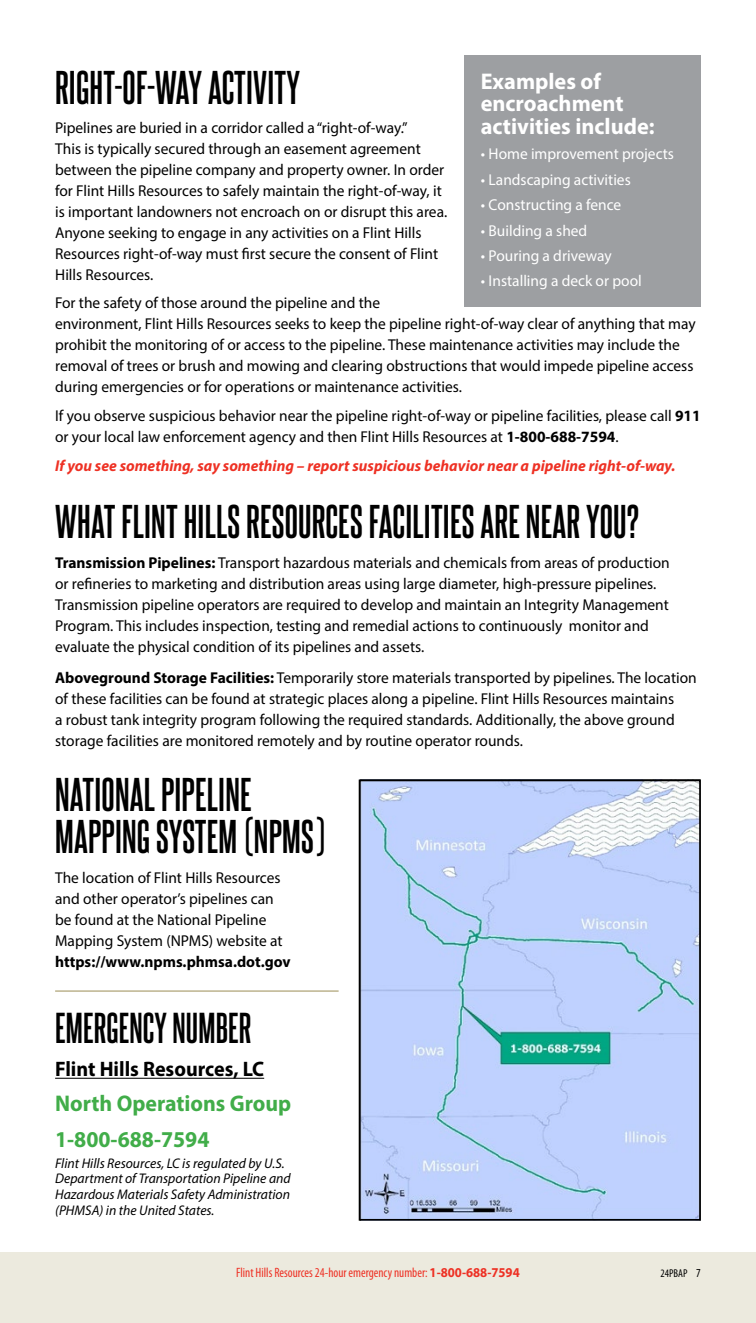
<style>
.page{position:relative;width:756px;height:1323px;background:#fff}
.page>*{position:absolute;margin:0;border:0;box-sizing:border-box;transform-origin:0 0}
.t1{font:700 40.25px/42px "Steelfish Rg";letter-spacing:.005em;color:#000}
.t2{font:700 36.75px "Steelfish Rg";letter-spacing:.005em;color:#000}
.t3{font:700 22.75px/22.8px "Myriad Pro";color:#fff}
.t4{font:700 22.75px/35.2px "Myriad Pro";color:#41ad49;scale:.96 1}
.t5{font:700 21px "Myriad Pro";color:#000;scale:.96 1}
.t6{font:15.75px/21px "Myriad Pro";color:#000}
.t7{font:15.75px "Myriad Pro";color:#fff}
.t8{font:italic 700 15.75px "Myriad Pro";color:#ee3124}
.t9{font:700 15.75px "Myriad Pro";color:#000}
.t10{font:italic 14px/15.8px "Myriad Pro";color:#000}
.t11{font:condensed 13.65px "Myriad Pro";color:#ee3124;scale:.94 1}
.t12{font:condensed 11.38px "Myriad Pro";color:#000}
.s1{font-weight:700}
.s2{font-weight:700;font-stretch:normal}
.s3{font-size:12.25px}
</style>
<div class="page">
<div style="left:465px;top:55px;width:236px;height:252px;background:#9d9fa2"></div>
<img style="left:362px;top:783px;width:336px;height:435px">
<div style="left:359px;top:780px;width:342px;height:441px;border:2px solid #000"></div>
<hr style="left:55px;top:1078px;width:209px;height:1px;background:#000">
<hr style="left:55px;top:990px;width:284px;height:2px;background:#b3a97e">
<div style="left:0;top:1252px;width:756px;height:71px;background:#eceade"></div>
<h1 class="t1" style="left:55px;top:65px;width:246px">RIGHT-OF-WAY ACTIVITY</h1>
<p class="t6" style="left:55px;top:117px;width:394px">Pipelines are buried in a corridor called a “right-of-way.”<br>This is typically secured through an easement agreement between the pipeline company and property owner. In order for Flint Hills Resources to safely maintain the right-of-way, it is important landowners not encroach on or disrupt this area.<br>Anyone seeking to engage in any activities on a Flint Hills Resources right-of-way must first secure the consent of Flint Hills Resources.</p>
<p class="t6" style="left:55px;top:292px;width:642px">For the safety of those around the pipeline and the<br>environment, Flint Hills Resources seeks to keep the pipeline right-of-way clear of anything that may prohibit the monitoring of or access to the pipeline. These maintenance activities may include the removal of trees or brush and mowing and clearing obstructions that would impede pipeline access during emergencies or for operations or maintenance activities.</p>
<p class="t6" style="left:55px;top:405px;width:647px">If you observe suspicious behavior near the pipeline right-of-way or pipeline facilities, please call <span class="s1">911 </span>or your local law enforcement agency and then Flint Hills Resources at <span class="s1">1-800-688-7594</span>.</p>
<p class="t8" style="left:55px;top:456px;width:622px">If you see something, say something – report suspicious behavior near a pipeline right-of-way.</p>
<h3 class="t3" style="left:481px;top:69px;width:175px">Examples of encroachment activities include:</h3>
<p class="t7" style="left:481px;top:144px;width:195px">• Home improvement projects</p>
<p class="t7" style="left:481px;top:170px;width:152px">• Landscaping activities</p>
<p class="t7" style="left:481px;top:195px;width:142px">• Constructing a fence</p>
<p class="t7" style="left:481px;top:221px;width:108px">• Building a shed</p>
<p class="t7" style="left:481px;top:246px;width:132px">• Pouring a driveway</p>
<p class="t7" style="left:481px;top:271px;width:163px">• Installing a deck or pool</p>
<h1 class="t1" style="left:55px;top:500px;width:586px">WHAT FLINT HILLS RESOURCES FACILITIES ARE NEAR YOU?</h1>
<p class="t6" style="left:55px;top:552px;width:616px"><span class="s1">Transmission Pipelines:</span> Transport hazardous materials and chemicals from areas of production or refineries to marketing and distribution areas using large diameter, high-pressure pipelines.<br>Transmission pipeline operators are required to develop and maintain an Integrity Management Program. This includes inspection, testing and remedial actions to continuously monitor and evaluate the physical condition of its pipelines and assets.</p>
<p class="t6" style="left:55px;top:667px;width:643px"><span class="s1">Aboveground Storage Facilities:</span> Temporarily store materials transported by pipelines. The location of these facilities can be found at strategic places along a pipeline. Flint Hills Resources maintains<br>a robust tank integrity program following the required standards. Additionally, the above ground storage facilities are monitored remotely and by routine operator rounds.</p>
<h1 class="t1" style="left:55px;top:773px;width:271px">NATIONAL PIPELINE<br>MAPPING SYSTEM (NPMS)</h1>
<p class="t6" style="left:55px;top:867px;width:229px">The location of Flint Hills Resources and other operator’s pipelines can be found at the National Pipeline Mapping System (NPMS) website at</p>
<p class="t9" style="left:55px;top:952px;width:237px">https://www.npms.phmsa.dot.gov</p>
<h2 class="t2" style="left:55px;top:1006px;width:198px">EMERGENCY NUMBER</h2>
<h3 class="t5" style="left:55px;top:1055px;width:219px">Flint Hills Resources, LC</h3>
<h3 class="t4" style="left:55px;top:1085px;width:248px">North Operations Group<br>1-800-688-7594</h3>
<p class="t10" style="left:55px;top:1155px;width:237px">Flint Hills Resources, LC is regulated by U.S.<br>Department of Transportation Pipeline and Hazardous Materials Safety Administration (PHMSA) in the United States.</p>
<p class="t11" style="left:236px;top:1264px;width:303px">Flint Hills Resources 24-hour emergency number: <span class="s2">1-800-688-7594</span></p>
<p class="t12" style="left:661px;top:1266px;width:42px">24PBAP <span class="s3">7</span></p>
</div>
